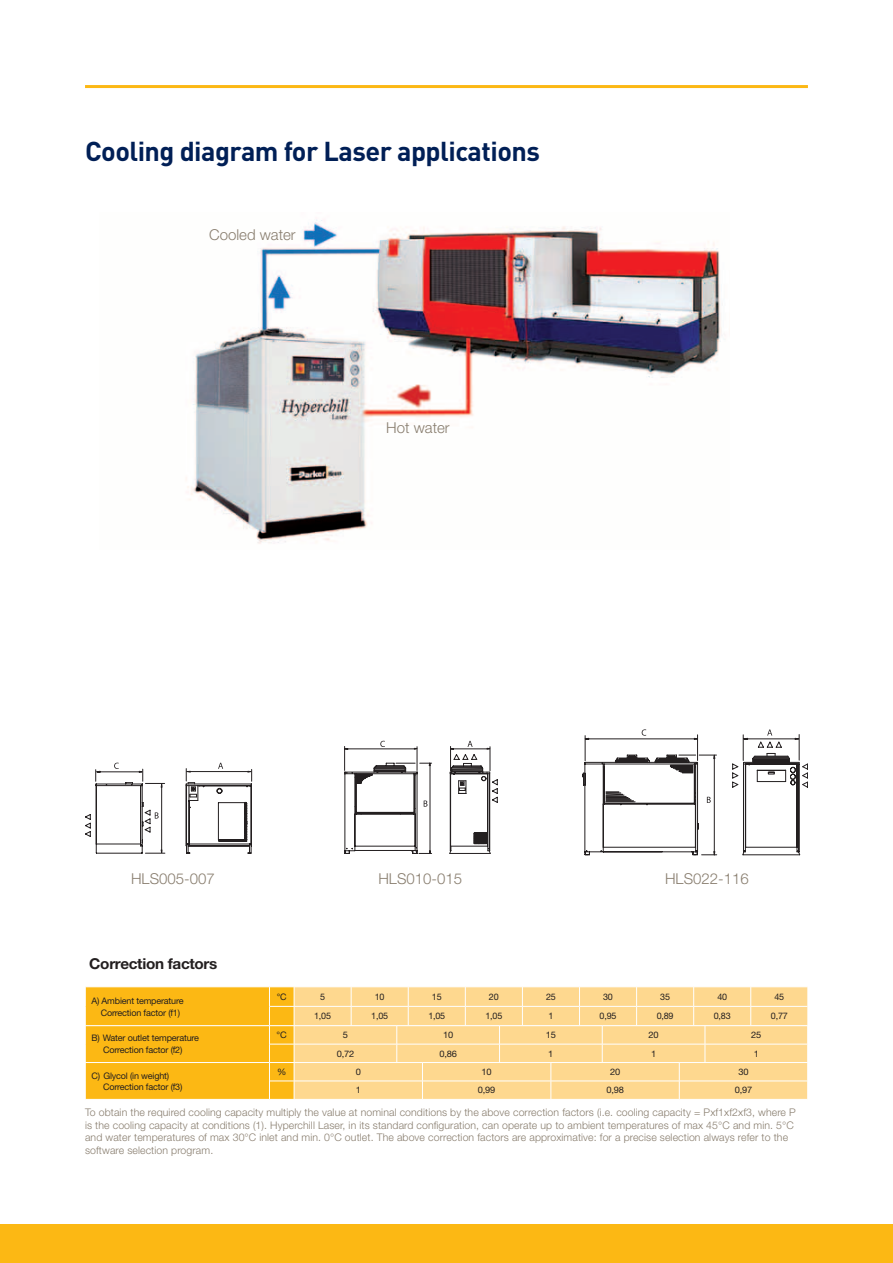
<style>
.page{position:relative;width:893px;height:1263px;background:#fff}
.page>*{position:absolute;margin:0;border:0;box-sizing:border-box;transform-origin:0 0}
.t1{font:700 27px "DINOT";letter-spacing:-.02em;color:#001f56}
.t2{font:300 15px "Helvetica Neue LT Std";color:#887d6e}
.t3{font:700 15px "Helvetica Neue LT Std";letter-spacing:-.02em;color:#231f20}
.t4{font:300 10.5px/12.6px "Helvetica Neue LT Std";letter-spacing:.01em;color:#887d6e}
.t5{font:9px/12px "Helvetica Neue LT Std";letter-spacing:-.02em;color:#231f20}
</style>
<div class="page">
<hr style="left:85px;top:85px;width:723px;height:3px;background:#fcb814">
<svg style="left:85px;top:763px;width:167px;height:91px"></svg>
<svg style="left:344px;top:741px;width:154px;height:113px"></svg>
<svg style="left:582px;top:729px;width:226px;height:126px"></svg>
<svg style="left:85px;top:986px;width:723px;height:114px;background:#fdd174"></svg>
<hr style="left:294px;top:1099px;width:128px;height:1px;background:#fff">
<hr style="left:422px;top:1099px;width:129px;height:1px;background:#fff">
<hr style="left:551px;top:1099px;width:128px;height:1px;background:#fff">
<hr style="left:679px;top:1099px;width:129px;height:1px;background:#fff">
<div style="left:0;top:1225px;width:893px;height:38px;background:#fcb814"></div>
<img style="left:186px;top:219px;width:536px;height:325px">
<h1 class="t1" style="left:85px;top:133px;width:456px">Cooling diagram for Laser applications</h1>
<h2 class="t2" style="left:209px;top:226px;width:88px">Cooled water</h2>
<h2 class="t2" style="left:386px;top:418px;width:65px">Hot water</h2>
<h2 class="t2" style="left:131px;top:870px;width:85px">HLS005-007</h2>
<h2 class="t2" style="left:378px;top:870px;width:85px">HLS010-015</h2>
<h2 class="t2" style="left:665px;top:870px;width:85px">HLS022-116</h2>
<h2 class="t3" style="left:89px;top:954px;width:130px">Correction factors</h2>
<p class="t5" style="left:101px;top:994px;width:84px;text-indent:-9px">A) Ambient temperature<br>Correction factor (f1)</p>
<p class="t5" style="left:277px;top:990px;width:11px">°C</p>
<p class="t5" style="left:320px;top:990px;width:6px">5</p>
<p class="t5" style="left:375px;top:990px;width:11px">10</p>
<p class="t5" style="left:432px;top:990px;width:11px">15</p>
<p class="t5" style="left:489px;top:990px;width:11px">20</p>
<p class="t5" style="left:546px;top:990px;width:11px">25</p>
<p class="t5" style="left:603px;top:990px;width:11px">30</p>
<p class="t5" style="left:660px;top:990px;width:11px">35</p>
<p class="t5" style="left:717px;top:990px;width:11px">40</p>
<p class="t5" style="left:774px;top:990px;width:11px">45</p>
<p class="t5" style="left:314px;top:1010px;width:18px">1,05</p>
<p class="t5" style="left:371px;top:1010px;width:18px">1,05</p>
<p class="t5" style="left:428px;top:1010px;width:18px">1,05</p>
<p class="t5" style="left:485px;top:1010px;width:18px">1,05</p>
<p class="t5" style="left:548px;top:1010px;width:6px">1</p>
<p class="t5" style="left:600px;top:1010px;width:18px">0,95</p>
<p class="t5" style="left:657px;top:1010px;width:18px">0,89</p>
<p class="t5" style="left:714px;top:1010px;width:18px">0,83</p>
<p class="t5" style="left:771px;top:1010px;width:18px">0,77</p>
<p class="t5" style="left:91px;top:1032px;width:109px;text-align:center">B) Water outlet temperature<br>Correction factor (f2)</p>
<p class="t5" style="left:277px;top:1029px;width:12px">°C</p>
<p class="t5" style="left:343px;top:1029px;width:7px">5</p>
<p class="t5" style="left:443px;top:1029px;width:12px">10</p>
<p class="t5" style="left:546px;top:1029px;width:12px">15</p>
<p class="t5" style="left:648px;top:1029px;width:12px">20</p>
<p class="t5" style="left:751px;top:1029px;width:12px">25</p>
<p class="t5" style="left:337px;top:1047px;width:19px">0,72</p>
<p class="t5" style="left:439px;top:1047px;width:19px">0,86</p>
<p class="t5" style="left:548px;top:1047px;width:7px">1</p>
<p class="t5" style="left:651px;top:1047px;width:7px">1</p>
<p class="t5" style="left:754px;top:1047px;width:7px">1</p>
<p class="t5" style="left:103px;top:1070px;width:81px;line-height:10.8px;text-indent:-12px">C) Glycol (in weight)<br>Correction factor (f3)</p>
<p class="t5" style="left:277px;top:1065px;width:11px">%</p>
<p class="t5" style="left:356px;top:1065px;width:7px">0</p>
<p class="t5" style="left:482px;top:1065px;width:12px">10</p>
<p class="t5" style="left:610px;top:1065px;width:12px">20</p>
<p class="t5" style="left:738px;top:1065px;width:12px">30</p>
<p class="t5" style="left:356px;top:1084px;width:7px">1</p>
<p class="t5" style="left:478px;top:1084px;width:19px">0,99</p>
<p class="t5" style="left:606px;top:1084px;width:19px">0,98</p>
<p class="t5" style="left:735px;top:1084px;width:19px">0,97</p>
<p class="t4" style="left:85px;top:1106px;width:712px">To obtain the required cooling capacity multiply the value at nominal conditions by the above correction factors (i.e. cooling capacity = Pxf1xf2xf3, where P is the cooling capacity at conditions (1). Hyperchill Laser, in its standard configuration, can operate up to ambient temperatures of max 45°C and min. 5°C and water temperatures of max 30°C inlet and min. 0°C outlet. The above correction factors are approximative: for a precise selection always refer to the software selection program.</p>
</div>
